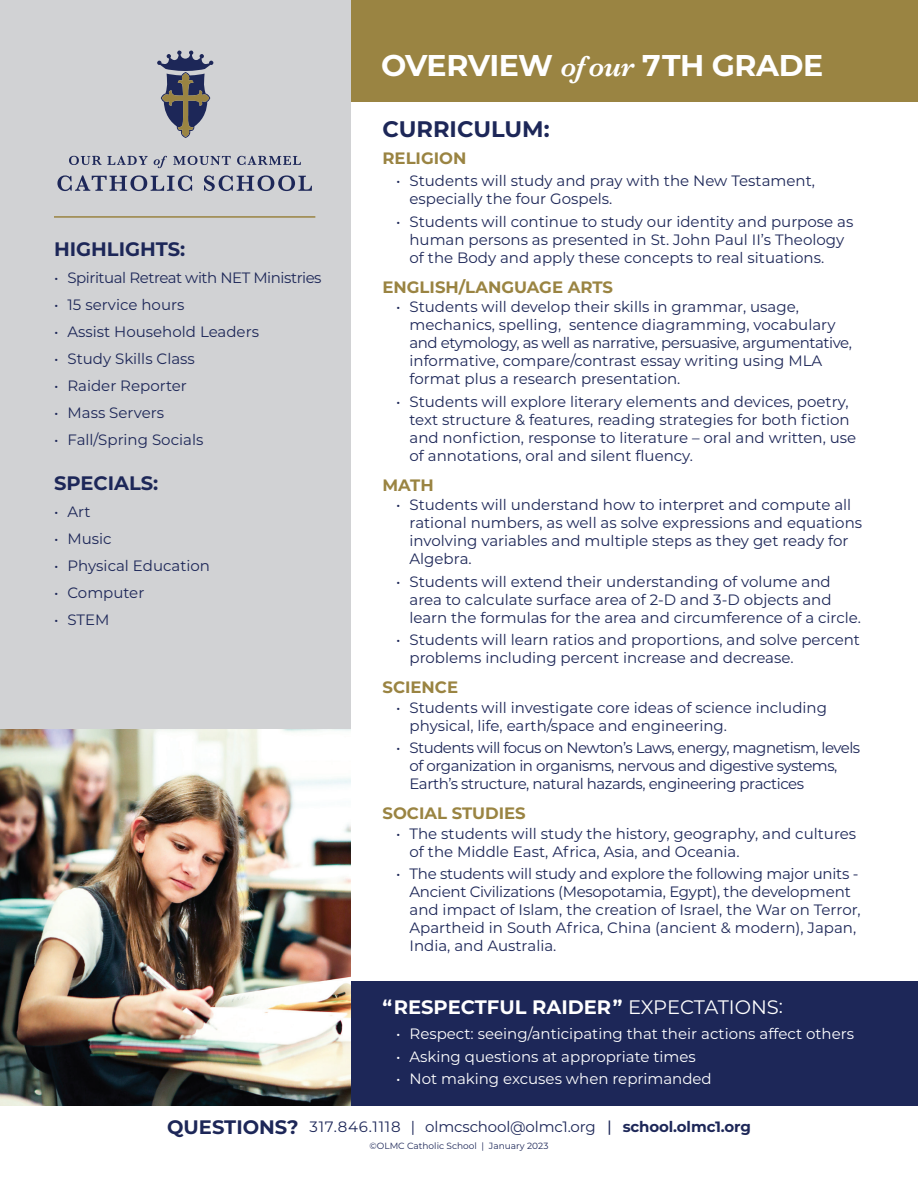
<style>
.page{position:relative;width:918px;height:1188px;background:#fff}
.page>*{position:absolute;margin:0;border:0;box-sizing:border-box;transform-origin:0 0}
.t1{font:700 30px "Montserrat";letter-spacing:-.015em;color:#fff}
.t2{font:700 22.5px "Montserrat";color:#1d2758}
.t3{font:700 19.5px "Montserrat";color:#fff}
.t4{font:700 19.5px "Montserrat";color:#1d2758}
.t5{font:700 16.5px "Montserrat";color:#9a8442}
.t6{font:15px/18px "Montserrat";color:#1d2758}
.t7{font:15px/18px "Montserrat";letter-spacing:-.03em;color:#1d2758}
.t8{font:15px "Montserrat";color:#fff}
.t9{font:9px "Montserrat";color:#1d2758}
.s1{font-family:"Baskerville";font-weight:600;font-style:italic}
.s2{font-weight:400}
.s3{font-weight:700;font-size:19.5px}
.s4{font-family:"Verdana";font-style:italic}
.s5{font-weight:700}
</style>
<div class="page">
<div style="left:0;top:0;width:918px;height:102px;background:#9a8442"></div>
<div style="left:0;top:0;width:351px;height:1101px;background:#d1d2d4"></div>
<div style="left:351px;top:982px;width:567px;height:124px;background:#1d2758"></div>
<svg style="left:69px;top:156px;width:79px;height:9px"></svg>
<svg style="left:154px;top:156px;width:13px;height:12px"></svg>
<svg style="left:173px;top:156px;width:58px;height:9px"></svg>
<svg style="left:237px;top:156px;width:64px;height:9px"></svg>
<svg style="left:57px;top:175px;width:135px;height:16px"></svg>
<svg style="left:204px;top:175px;width:108px;height:16px"></svg>
<svg style="left:157px;top:50px;width:56px;height:88px"></svg>
<hr style="left:54px;top:216px;width:261px;height:2px;background:#9a8442">
<img style="left:0;top:729px;width:351px;height:377px">
<h3 class="t4" style="left:54px;top:235px;width:133px">HIGHLIGHTS:</h3>
<p class="t7" style="left:54px;top:268px;width:269px">• Spiritual Retreat with NET Ministries</p>
<p class="t6" style="left:54px;top:295px;width:132px">• 15 service hours</p>
<p class="t6" style="left:54px;top:322px;width:207px">• Assist Household Leaders</p>
<p class="t6" style="left:54px;top:349px;width:142px">• Study Skills Class</p>
<p class="t6" style="left:54px;top:376px;width:134px">• Raider Reporter</p>
<p class="t6" style="left:54px;top:403px;width:112px">• Mass Servers</p>
<p class="t6" style="left:54px;top:430px;width:151px">• Fall/Spring Socials</p>
<h3 class="t4" style="left:54px;top:469px;width:106px">SPECIALS:</h3>
<p class="t6" style="left:54px;top:502px;width:38px">• Art</p>
<p class="t6" style="left:54px;top:529px;width:59px">• Music</p>
<p class="t6" style="left:54px;top:556px;width:158px">• Physical Education</p>
<p class="t6" style="left:54px;top:583px;width:92px">• Computer</p>
<p class="t6" style="left:54px;top:610px;width:57px">• STEM</p>
<h1 class="t1" style="left:381px;top:43px;width:444px">OVERVIEW <span class="s1">of our</span> 7TH GRADE</h1>
<h2 class="t2" style="left:382px;top:112px;width:169px">CURRICULUM:</h2>
<p class="t5" style="left:382px;top:146px;width:85px">RELIGION</p>
<p class="t6" style="left:410px;top:171px;width:407px;text-indent:-14px">• Students will study and pray with the New Testament, especially the four Gospels.</p>
<p class="t6" style="left:410px;top:212px;width:445px;text-indent:-14px">• Students will continue to study our identity and purpose as human persons as presented in St. John Paul II’s Theology of the Body and apply these concepts to real situations.</p>
<p class="t5" style="left:382px;top:275px;width:232px">ENGLISH/LANGUAGE ARTS</p>
<p class="t6" style="left:410px;top:297px;width:444px;text-indent:-14px">• Students will develop their skills in grammar, usage, mechanics, spelling, sentence diagramming, vocabulary and etymology, as well as narrative, persuasive, argumentative, informative, compare/contrast essay writing using MLA format plus a research presentation.</p>
<p class="t6" style="left:410px;top:392px;width:448px;text-indent:-14px">• Students will explore literary elements and devices, poetry, text structure &amp; features, reading strategies for both fiction and nonfiction, response to literature – oral and written, use of annotations, oral and silent fluency.</p>
<p class="t5" style="left:382px;top:473px;width:53px">MATH</p>
<p class="t6" style="left:410px;top:495px;width:454px;text-indent:-14px">• Students will understand how to interpret and compute all rational numbers, as well as solve expressions and equations involving variables and multiple steps as they get ready for Algebra.</p>
<p class="t6" style="left:410px;top:572px;width:453px;text-indent:-14px">• Students will extend their understanding of volume and area to calculate surface area of 2-D and 3-D objects and learn the formulas for the area and circumference of a circle.</p>
<p class="t6" style="left:410px;top:630px;width:452px;text-indent:-14px">• Students will learn ratios and proportions, and solve percent problems including percent increase and decrease.</p>
<p class="t5" style="left:382px;top:675px;width:77px">SCIENCE</p>
<p class="t6" style="left:410px;top:698px;width:419px;text-indent:-14px">• Students will investigate core ideas of science including physical, life, earth/space and engineering.</p>
<p class="t7" style="left:410px;top:738px;width:452px;text-indent:-14px">• Students will focus on Newton’s Laws, energy, magnetism, levels of organization in organisms, nervous and digestive systems,<br>Earth’s structure, natural hazards, engineering practices</p>
<p class="t5" style="left:382px;top:801px;width:145px">SOCIAL STUDIES</p>
<p class="t6" style="left:410px;top:824px;width:448px;text-indent:-14px">• The students will study the history, geography, and cultures of the Middle East, Africa, Asia, and Oceania.</p>
<p class="t6" style="left:410px;top:864px;width:453px;text-indent:-14px">• The students will study and explore the following major units - Ancient Civilizations (Mesopotamia, Egypt), the development and impact of Islam, the creation of Israel, the War on Terror, Apartheid in South Africa, China (ancient &amp; modern), Japan, India, and Australia.</p>
<h3 class="t3" style="left:382px;top:993px;width:402px">“RESPECTFUL RAIDER” <span class="s2">EXPECTATIONS:</span></h3>
<p class="t8" style="left:396px;top:1024px;width:460px">• Respect: seeing/anticipating that their actions affect others</p>
<p class="t8" style="left:396px;top:1046px;width:301px">• Asking questions at appropriate times</p>
<p class="t8" style="left:396px;top:1069px;width:317px">• Not making excuses when reprimanded</p>
<p class="t6" style="left:167px;top:1117px;width:585px"><span class="s3">QUESTIONS?</span> 317.846.1118 | olmcschool@olmc1.org <span class="s4">|</span> <span class="s5">school.olmc1.org</span></p>
<p class="t9" style="left:370px;top:1140px;width:180px">©OLMC Catholic School | January 2023</p>
</div>
